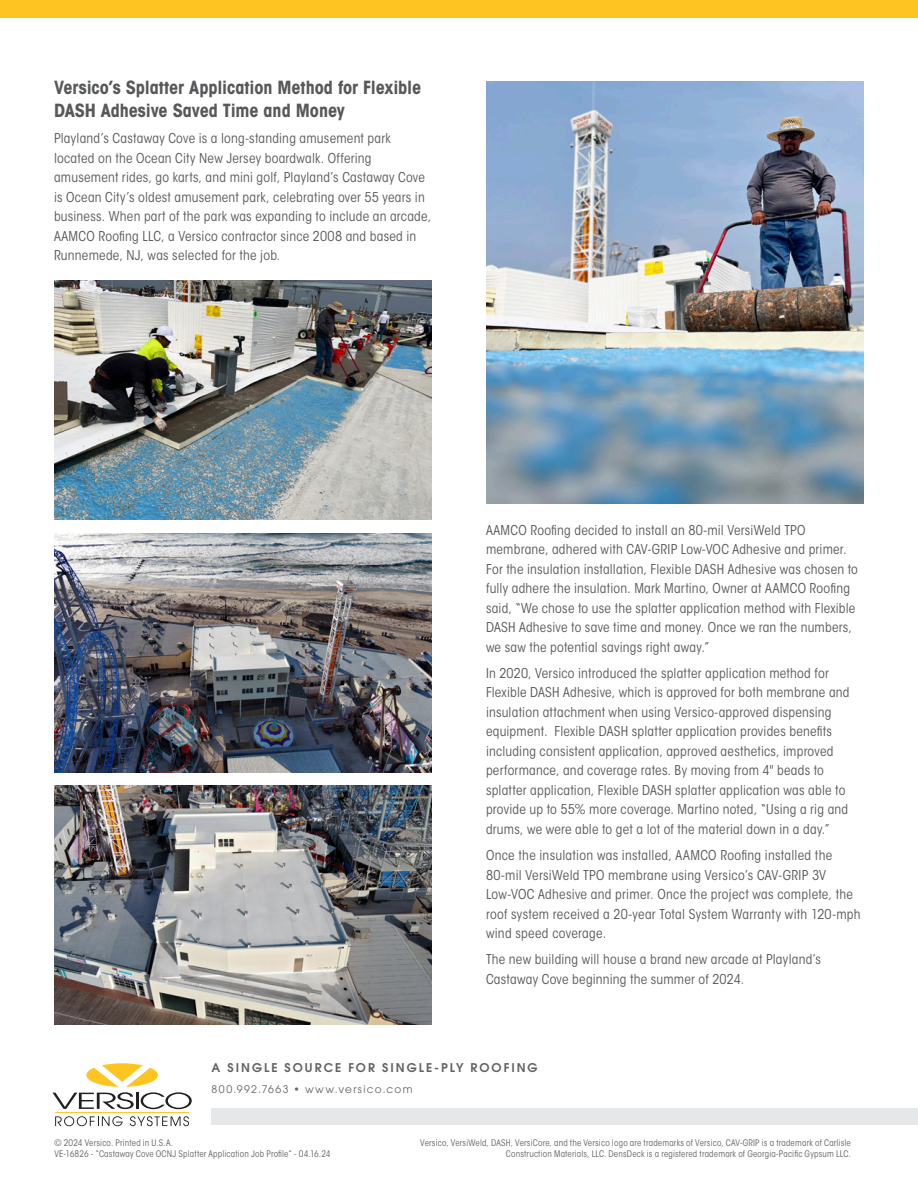
<style>
.page{position:relative;width:918px;height:1188px;background:#fff}
.page>*{position:absolute;margin:0;border:0;box-sizing:border-box;transform-origin:0 0}
.t1{font:700 condensed 18px/22.5px "ITC Avant Garde Std";letter-spacing:-.005em;color:#57585a}
.t2{font:condensed 13.5px/19.5px "ITC Avant Garde Std";letter-spacing:.015em;color:#57585a}
.t3{font:600 12px "ITC Avant Garde Std";letter-spacing:.17em;color:#636366}
.t4{font:10.5px "ITC Avant Garde Std";letter-spacing:.13em;color:#636366}
.t5{font:condensed 9px/10.8px "ITC Avant Garde Std";letter-spacing:.02em;color:#636366;text-align:right}
</style>
<div class="page">
<div style="left:0;top:0;width:918px;height:18px;background:#fec422"></div>
<div style="left:212px;top:1108px;width:706px;height:17px;background:#e6e7e9"></div>
<svg style="left:55px;top:1116px;width:68px;height:10px"></svg>
<svg style="left:130px;top:1116px;width:59px;height:10px"></svg>
<hr style="left:55px;top:1112px;width:134px;height:1px;background:#fec422">
<svg style="left:52px;top:1063px;width:140px;height:46px"></svg>
<img style="left:54px;top:281px;width:378px;height:238px">
<img style="left:54px;top:533px;width:378px;height:239px">
<img style="left:54px;top:786px;width:378px;height:239px">
<img style="left:486px;top:81px;width:378px;height:423px">
<p class="t1" style="left:54px;top:76px;width:369px">Versico’s Splatter Application Method for Flexible<br>DASH Adhesive Saved Time and Money</p>
<p class="t2" style="left:54px;top:129px;width:379px">Playland’s Castaway Cove is a long-standing amusement park located on the Ocean City New Jersey boardwalk. Offering amusement rides, go karts, and mini golf, Playland’s Castaway Cove is Ocean City’s oldest amusement park, celebrating over 55 years in business. When part of the park was expanding to include an arcade, AAMCO Roofing LLC, a Versico contractor since 2008 and based in Runnemede, NJ, was selected for the job.</p>
<p class="t2" style="left:486px;top:520px;width:374px">AAMCO Roofing decided to install an 80-mil VersiWeld TPO membrane, adhered with CAV-GRIP Low-VOC Adhesive and primer.<br>For the insulation installation, Flexible DASH Adhesive was chosen to fully adhere the insulation. Mark Martino, Owner at AAMCO Roofing said, “We chose to use the splatter application method with Flexible DASH Adhesive to save time and money. Once we ran the numbers, we saw the potential savings right away.”</p>
<p class="t2" style="left:486px;top:663px;width:365px">In 2020, Versico introduced the splatter application method for Flexible DASH Adhesive, which is approved for both membrane and insulation attachment when using Versico-approved dispensing equipment. Flexible DASH splatter application provides benefits including consistent application, approved aesthetics, improved performance, and coverage rates. By moving from 4" beads to splatter application, Flexible DASH splatter application was able to provide up to 55% more coverage. Martino noted, “Using a rig and drums, we were able to get a lot of the material down in a day.”</p>
<p class="t2" style="left:486px;top:845px;width:376px">Once the insulation was installed, AAMCO Roofing installed the 80-mil VersiWeld TPO membrane using Versico’s CAV-GRIP 3V Low-VOC Adhesive and primer. Once the project was complete, the roof system received a 20-year Total System Warranty with 120-mph wind speed coverage.</p>
<p class="t2" style="left:486px;top:950px;width:337px">The new building will house a brand new arcade at Playland’s<br>Castaway Cove beginning the summer of 2024.</p>
<p class="t3" style="left:212px;top:1059px;width:328px">A SINGLE SOURCE FOR SINGLE-PLY ROOFING</p>
<p class="t4" style="left:212px;top:1082px;width:203px">800.992.7663 • www.versico.com</p>
<p class="t5" style="left:54px;top:1137px;width:120px">© 2024 Versico. Printed in U.S.A.</p>
<p class="t5" style="left:54px;top:1148px;width:278px">VE-16826 - “Castaway Cove OCNJ Splatter Application Job Profile” - 04.16.24</p>
<p class="t5" style="left:420px;top:1137px;width:432px">Versico, VersiWeld, DASH, VersiCore, and the Versico logo are trademarks of Versico, CAV-GRIP is a trademark of Carlisle<br>Construction Materials, LLC. DensDeck is a registered trademark of Georgia-Pacific Gypsum LLC.</p>
</div>
